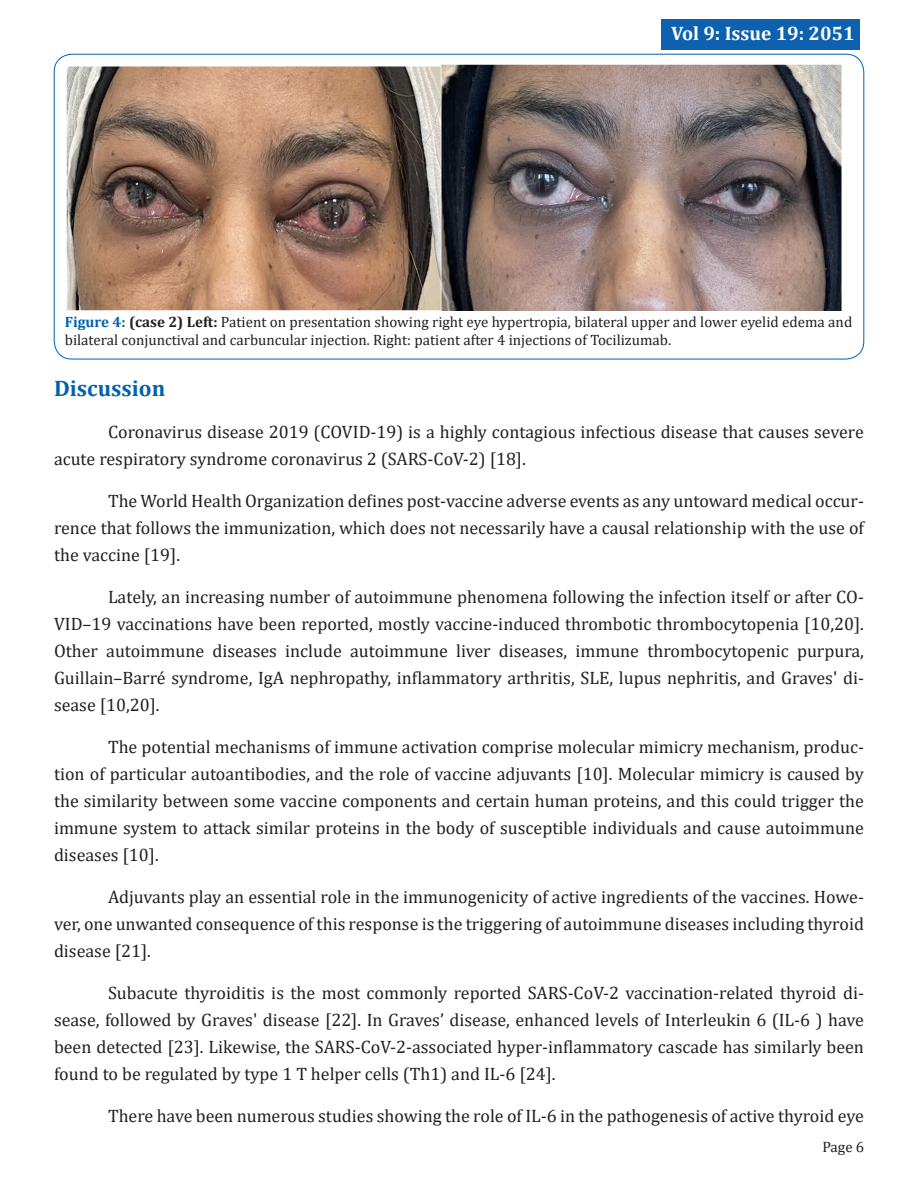
<style>
.page{position:relative;width:918px;height:1188px;background:#fff}
.page>*{position:absolute;margin:0;border:0;box-sizing:border-box;transform-origin:0 0}
.t1{font:700 22.5px "Cambria";color:#0061af}
.t2{font:700 19.5px "Cambria";color:#fff}
.t3{font:18px/27px "Cambria";color:#231f20;text-align:justify}
.t4{font:15px/18px "Cambria";color:#231f20}
.s1{font-weight:700;color:#0061af}
.s2{font-weight:700}
</style>
<div class="page">
<div style="left:662px;top:19px;width:198px;height:31px;background:#0d61af"></div>
<img style="left:66px;top:64px;width:776px;height:246px">
<p class="t2" style="left:671px;top:19px;width:185px">Vol 9: Issue 19: 2051</p>
<p class="t4" style="left:65px;top:313px;width:789px"><span class="s1">Figure 4:</span> <span class="s2">(case 2) Left:</span> Patient on presentation showing right eye hypertropia, bilateral upper and lower eyelid edema and bilateral conjunctival and carbuncular injection. Right: patient after 4 injections of Tocilizumab.</p>
<p class="t1" style="left:54px;top:372px;width:113px">Discussion</p>
<p class="t3" style="left:54px;top:418px;width:811px;text-indent:54px">Coronavirus disease 2019 (COVID-19) is a highly contagious infectious disease that causes severe acute respiratory syndrome coronavirus 2 (SARS-CoV-2) [18].</p>
<p class="t3" style="left:54px;top:487px;width:812px;text-indent:54px">The World Health Organization defines post-vaccine adverse events as any untoward medical occur&shy;rence that follows the immunization, which does not necessarily have a causal relationship with the use of the vaccine [19].</p>
<p class="t3" style="left:54px;top:583px;width:812px;text-indent:54px">Lately, an increasing number of autoimmune phenomena following the infection itself or after CO-VID–19 vaccinations have been reported, mostly vaccine-induced thrombotic thrombocytopenia [10,20].<br>Other autoimmune diseases include autoimmune liver diseases, immune thrombocytopenic purpura, Guillain–Barré syndrome, IgA nephropathy, inflammatory arthritis, SLE, lupus nephritis, and Graves' di&shy;sease [10,20].</p>
<p class="t3" style="left:54px;top:733px;width:811px;text-indent:54px">The potential mechanisms of immune activation comprise molecular mimicry mechanism, produc&shy;tion of particular autoantibodies, and the role of vaccine adjuvants [10]. Molecular mimicry is caused by the similarity between some vaccine components and certain human proteins, and this could trigger the immune system to attack similar proteins in the body of susceptible individuals and cause autoimmune diseases [10].</p>
<p class="t3" style="left:54px;top:883px;width:812px;text-indent:54px">Adjuvants play an essential role in the immunogenicity of active ingredients of the vaccines. Howe&shy;ver, one unwanted consequence of this response is the triggering of autoimmune diseases including thyroid disease [21].</p>
<p class="t3" style="left:54px;top:979px;width:811px;text-indent:54px">Subacute thyroiditis is the most commonly reported SARS-CoV-2 vaccination-related thyroid di&shy;sease, followed by Graves' disease [22]. In Graves’ disease, enhanced levels of Interleukin 6 (IL-6 ) have been detected [23]. Likewise, the SARS-CoV-2-associated hyper-inflammatory cascade has similarly been found to be regulated by type 1 T helper cells (Th1) and IL-6 [24].</p>
<p class="t3" style="left:108px;top:1102px;width:757px">There have been numerous studies showing the role of IL-6 in the pathogenesis of active thyroid eye</p>
<p class="t4" style="left:822px;top:1138px;width:43px">Page 6</p>
</div>
